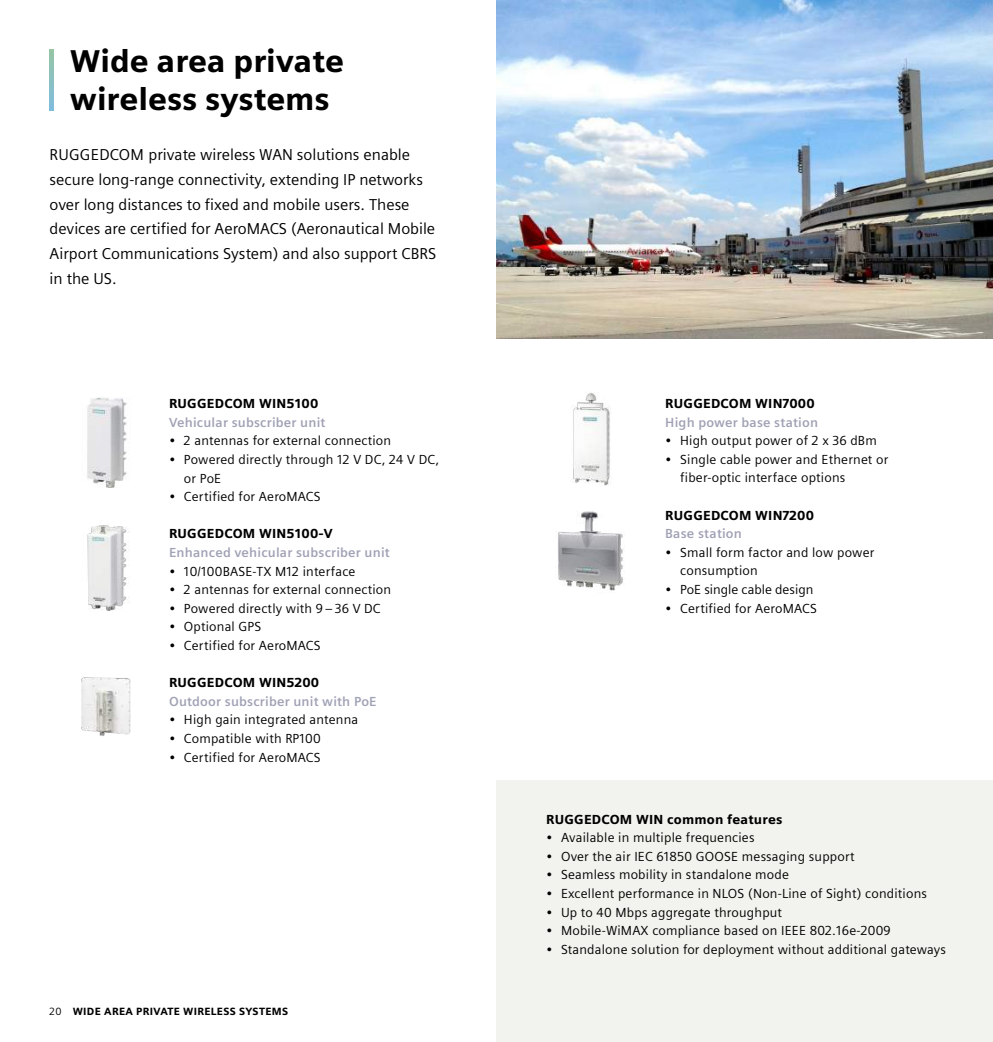
<style>
.page{position:relative;width:993px;height:1042px;background:#fff}
.page>*{position:absolute;margin:0;border:0;box-sizing:border-box;transform-origin:0 0}
.t1{font:900 31.5px/37.8px "Siemens Sans";color:#000}
.t2{font:15.75px/24.8px "Siemens Sans";color:#000}
.t3{font:13.12px/18.6px "Siemens Sans";letter-spacing:.015em;color:#000}
.t4{font:700 13.12px "Siemens Sans";letter-spacing:.015em;color:#a0a2b5}
.t5{font:900 13.12px "Siemens Sans";letter-spacing:.015em;color:#000}
.t6{font:900 10.5px "Siemens Sans";letter-spacing:.03em;color:#000}
.s1{font-weight:400}
</style>
<div class="page">
<div style="left:496px;top:780px;width:496px;height:262px;background:#f2f2ee"></div>
<svg style="left:50px;top:50px;width:3px;height:60px"></svg>
<img style="left:571px;top:392px;width:40px;height:93px">
<img style="left:558px;top:511px;width:66px;height:80px">
<img style="left:87px;top:397px;width:40px;height:91px">
<img style="left:87px;top:525px;width:42px;height:86px">
<img style="left:81px;top:677px;width:50px;height:59px">
<img style="left:496px;top:0;width:496px;height:339px">
<h1 class="t1" style="left:70px;top:42px;width:275px">Wide area private wireless systems</h1>
<p class="t2" style="left:50px;top:142px;width:388px">RUGGEDCOM private wireless WAN solutions enable secure long-range connectivity, extending IP networks over long distances to fixed and mobile users. These devices are certified for AeroMACS (Aeronautical Mobile Airport Communications System) and also support CBRS in the US.</p>
<p class="t5" style="left:169px;top:396px;width:151px">RUGGEDCOM WIN5100</p>
<p class="t4" style="left:169px;top:415px;width:158px">Vehicular subscriber unit</p>
<p class="t3" style="left:169px;top:431px;width:223px">• 2 antennas for external connection</p>
<p class="t3" style="left:184px;top:450px;width:256px;text-indent:-15px">• Powered directly through 12 V DC, 24 V DC, or PoE</p>
<p class="t3" style="left:169px;top:487px;width:153px">• Certified for AeroMACS</p>
<p class="t5" style="left:169px;top:526px;width:165px">RUGGEDCOM WIN5100-V</p>
<p class="t4" style="left:169px;top:545px;width:222px">Enhanced vehicular subscriber unit</p>
<p class="t3" style="left:169px;top:562px;width:188px">• 10/100BASE-TX M12 interface</p>
<p class="t3" style="left:169px;top:580px;width:223px">• 2 antennas for external connection</p>
<p class="t3" style="left:169px;top:599px;width:213px">• Powered directly with 9 – 36 V DC</p>
<p class="t3" style="left:169px;top:617px;width:94px">• Optional GPS</p>
<p class="t3" style="left:169px;top:636px;width:153px">• Certified for AeroMACS</p>
<p class="t5" style="left:169px;top:675px;width:152px">RUGGEDCOM WIN5200</p>
<p class="t4" style="left:169px;top:694px;width:209px">Outdoor subscriber unit with PoE</p>
<p class="t3" style="left:169px;top:710px;width:191px">• High gain integrated antenna</p>
<p class="t3" style="left:169px;top:729px;width:153px">• Compatible with RP100</p>
<p class="t3" style="left:169px;top:748px;width:153px">• Certified for AeroMACS</p>
<p class="t6" style="left:50px;top:1005px;width:240px"><span class="s1">20</span> WIDE AREA PRIVATE WIRELESS SYSTEMS</p>
<p class="t5" style="left:665px;top:396px;width:151px">RUGGEDCOM WIN7000</p>
<p class="t4" style="left:665px;top:415px;width:154px">High power base station</p>
<p class="t3" style="left:665px;top:431px;width:213px">• High output power of 2 x 36 dBm</p>
<p class="t3" style="left:680px;top:450px;width:209px;text-indent:-15px">• Single cable power and Ethernet or fiber-optic interface options</p>
<p class="t5" style="left:665px;top:507px;width:150px">RUGGEDCOM WIN7200</p>
<p class="t4" style="left:665px;top:526px;width:78px">Base station</p>
<p class="t3" style="left:680px;top:543px;width:196px;text-indent:-15px">• Small form factor and low power consumption</p>
<p class="t3" style="left:665px;top:580px;width:149px">• PoE single cable design</p>
<p class="t3" style="left:665px;top:599px;width:153px">• Certified for AeroMACS</p>
<p class="t5" style="left:546px;top:811px;width:238px">RUGGEDCOM WIN common features</p>
<p class="t3" style="left:546px;top:828px;width:210px">• Available in multiple frequencies</p>
<p class="t3" style="left:546px;top:847px;width:310px">• Over the air IEC 61850 GOOSE messaging support</p>
<p class="t3" style="left:546px;top:865px;width:244px">• Seamless mobility in standalone mode</p>
<p class="t3" style="left:546px;top:884px;width:382px">• Excellent performance in NLOS (Non-Line of Sight) conditions</p>
<p class="t3" style="left:546px;top:903px;width:237px">• Up to 40 Mbps aggregate throughput</p>
<p class="t3" style="left:546px;top:921px;width:346px">• Mobile-WiMAX compliance based on IEEE 802.16e-2009</p>
<p class="t3" style="left:546px;top:940px;width:401px">• Standalone solution for deployment without additional gateways</p>
</div>
